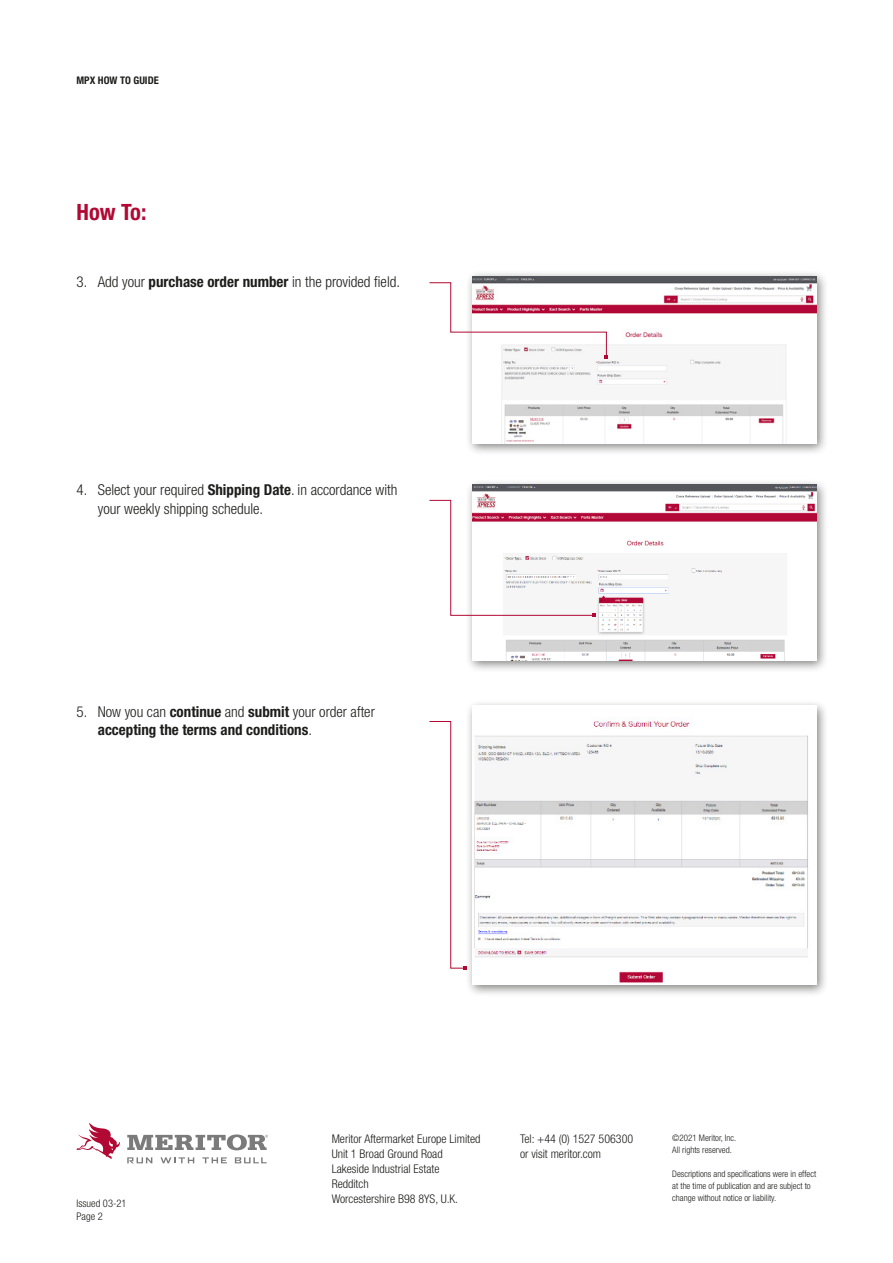
<style>
.page{position:relative;width:893px;height:1263px;background:#fff}
.page>*{position:absolute;margin:0;border:0;box-sizing:border-box;transform-origin:0 0}
.t1{font:700 condensed 22.5px "Helvetica Neue LT Pro";color:#b10933}
.t2{font:300 condensed 15px/18px "Helvetica Neue LT Pro";color:#1d1d1b}
.t3{font:700 condensed 15px/18px "Helvetica Neue LT Pro";color:#1d1d1b}
.t4{font:300 condensed 12px/15px "Helvetica Neue LT Pro";color:#1d1d1b}
.t5{font:300 condensed 10.5px/13.5px "Helvetica Neue LT Pro";color:#1d1d1b}
.t6{font:700 condensed 10.5px "Helvetica Neue LT Pro";color:#1d1d1b}
.t7{font:300 condensed 9px/12px "Helvetica Neue LT Pro";color:#1d1d1b}
.s1{font-weight:700}
.s2{font-weight:300}
</style>
<div class="page">
<div style="left:466px;top:270px;width:363px;height:186px;background:#1d1d1b;opacity:.55"></div>
<img style="left:472px;top:276px;width:344px;height:167px">
<svg style="left:429px;top:282px;width:179px;height:77px"></svg>
<div style="left:466px;top:478px;width:363px;height:194px;background:#1d1d1b;opacity:.55"></div>
<img style="left:472px;top:485px;width:344px;height:175px">
<svg style="left:429px;top:500px;width:166px;height:117px"></svg>
<div style="left:466px;top:699px;width:363px;height:298px;background:#1d1d1b;opacity:.55"></div>
<img style="left:472px;top:706px;width:344px;height:278px">
<svg style="left:429px;top:721px;width:37px;height:249px"></svg>
<svg style="left:77px;top:1123px;width:43px;height:36px"></svg>
<svg style="left:127px;top:1157px;width:25px;height:6px"></svg>
<svg style="left:160px;top:1157px;width:34px;height:6px"></svg>
<svg style="left:202px;top:1157px;width:25px;height:6px"></svg>
<svg style="left:235px;top:1157px;width:32px;height:6px"></svg>
<svg style="left:127px;top:1134px;width:141px;height:16px"></svg>
<p class="t6" style="left:77px;top:74px;width:84px">MPX HOW TO GUIDE</p>
<h1 class="t1" style="left:77px;top:199px;width:71px">How To:</h1>
<p class="t2" style="left:77px;top:273px;width:325px">3. Add your <span class="s1">purchase order number</span> in the provided field.</p>
<p class="t2" style="left:98px;top:481px;width:301px;text-indent:-21px">4. Select your required <span class="s1">Shipping Date</span>. in accordance with your weekly shipping schedule.</p>
<p class="t3" style="left:98px;top:702px;width:279px;text-indent:-21px"><span class="s2">5. Now you can</span> continue <span class="s2">and</span> submit <span class="s2">your order after </span>accepting the terms and conditions<span class="s2">.</span></p>
<p class="t5" style="left:77px;top:1196px;width:52px">Issued 03-21<br>Page 2</p>
<p class="t4" style="left:332px;top:1131px;width:150px">Meritor Aftermarket Europe Limited<br>Unit 1 Broad Ground Road<br>Lakeside Industrial Estate<br>Redditch<br>Worcestershire B98 8YS, U.K.</p>
<p class="t4" style="left:520px;top:1131px;width:115px">Tel: +44 (0) 1527 506300 or visit meritor.com</p>
<p class="t7" style="left:672px;top:1132px;width:66px">©2021 Meritor, Inc.<br>All rights reserved.</p>
<p class="t7" style="left:672px;top:1168px;width:145px">Descriptions and specifications were in effect at the time of publication and are subject to change without notice or liability.</p>
</div>
